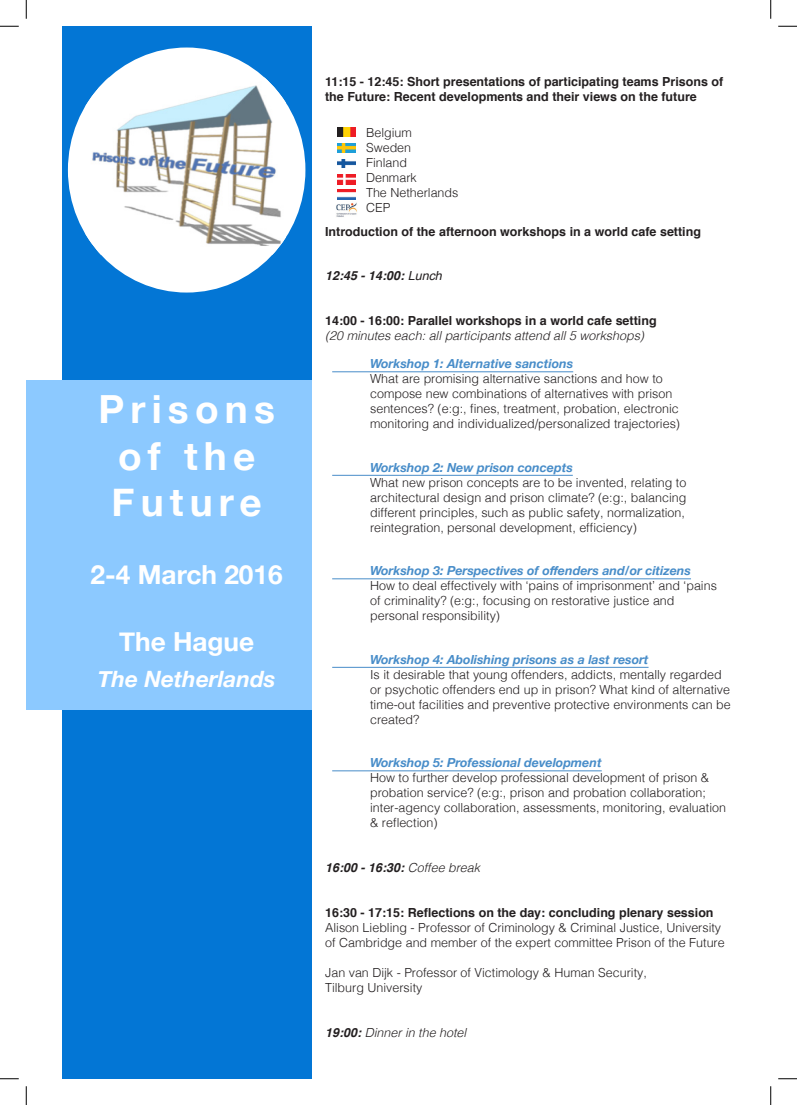
<style>
.page{position:relative;width:797px;height:1105px;background:#fff}
.page>*{position:absolute;margin:0;border:0;box-sizing:border-box;transform-origin:0 0}
.t1{font:700 38.75px/46.5px "Helvetica Neue";letter-spacing:.16em;color:#fff;text-align:center}
.t2{font:700 26.25px "Helvetica Neue";color:#fff}
.t3{font:italic 700 22.5px "Helvetica Neue";color:#fff}
.t4{font:300 12.5px/15px "Helvetica";color:#231f20}
.t5{font:700 12.5px/15px "Helvetica";color:#231f20}
.t6{font:italic 700 12.5px "Helvetica Neue";color:#488dc9}
.t7{font:italic 300 12.5px "Helvetica";color:#231f20}
.t8{font:italic 700 12.5px "Helvetica";color:#231f20}
.s1{font-weight:400}
.s2{font-weight:300}
.s3{font-weight:700}
</style>
<div class="page">
<div style="left:62px;top:26px;width:249px;height:1053px;background:#0376d5"></div>
<div style="left:26px;top:381px;width:285px;height:329px;background:#8cc9ff"></div>
<div style="left:68px;top:48px;width:237px;height:245px;background:#fff;border-radius:50%"></div>
<img style="left:86px;top:78px;width:200px;height:177px">
<hr style="left:332px;top:372px;width:241px;height:1px;background:#488dc9">
<hr style="left:332px;top:475px;width:241px;height:1px;background:#488dc9">
<hr style="left:332px;top:579px;width:359px;height:1px;background:#488dc9">
<hr style="left:332px;top:667px;width:316px;height:1px;background:#488dc9">
<hr style="left:332px;top:771px;width:269px;height:1px;background:#488dc9">
<img style="left:337px;top:127px;width:19px;height:10px">
<img style="left:337px;top:143px;width:19px;height:10px">
<img style="left:337px;top:159px;width:19px;height:9px">
<img style="left:337px;top:174px;width:19px;height:11px">
<img style="left:336px;top:189px;width:21px;height:28px">
<hr style="left:356px;top:120px;width:1px;height:81px;background:#fff">
<hr style="left:334px;top:120px;width:3px;height:81px;background:#fff">
<hr style="left:333px;top:200px;width:33px;height:1px;background:#fff">
<svg style="left:0;top:25px;width:19px;height:2px"></svg>
<svg style="left:778px;top:25px;width:19px;height:2px"></svg>
<svg style="left:0;top:1078px;width:19px;height:1px"></svg>
<svg style="left:778px;top:1078px;width:19px;height:1px"></svg>
<svg style="left:25px;top:0;width:2px;height:19px"></svg>
<svg style="left:25px;top:1086px;width:2px;height:19px"></svg>
<svg style="left:770px;top:0;width:1px;height:19px"></svg>
<svg style="left:770px;top:1086px;width:1px;height:19px"></svg>
<h1 class="t1" style="left:98px;top:387px;width:178px">Prisons of the<br>Future</h1>
<h2 class="t2" style="left:91px;top:554px;width:194px">2-4 March 2016</h2>
<h2 class="t2" style="left:119px;top:621px;width:137px">The Hague</h2>
<h3 class="t3" style="left:98px;top:661px;width:179px">The Netherlands</h3>
<p class="t5" style="left:325px;top:74px;width:400px">11:15 - 12:45: Short presentations of participating teams Prisons of the Future: Recent developments and their views on the future</p>
<p class="t4" style="left:366px;top:124px;width:94px">Belgium<br>Sweden<br>Finland<br>Denmark<br>The Netherlands<br>CEP</p>
<p class="t5" style="left:325px;top:224px;width:377px">Introduction of the afternoon workshops in a world cafe setting</p>
<p class="t8" style="left:325px;top:265px;width:118px">12:45 - 14:00: <span class="s1">Lunch</span></p>
<p class="t5" style="left:325px;top:313px;width:333px">14:00 - 16:00: Parallel workshops in a world cafe setting</p>
<p class="t7" style="left:325px;top:324px;width:320px">(20 minutes each: all participants attend all 5 workshops)</p>
<p class="t6" style="left:370px;top:354px;width:205px">Workshop 1: Alternative sanctions</p>
<p class="t4" style="left:370px;top:370px;width:311px">What are promising alternative sanctions and how to compose new combinations of alternatives with prison sentences? (e:g:, fines, treatment, probation, electronic monitoring and individualized/personalized trajectories)</p>
<p class="t6" style="left:370px;top:457px;width:204px">Workshop 2: New prison concepts</p>
<p class="t4" style="left:370px;top:474px;width:318px;text-align:justify">What new prison concepts are to be invented, relating to architectural design and prison climate? (e:g:, balancing different principles, such as public safety, normalization, reintegration, personal development, efficiency)</p>
<p class="t6" style="left:370px;top:561px;width:322px">Workshop 3: Perspectives of offenders and/or citizens</p>
<p class="t4" style="left:370px;top:577px;width:348px">How to deal effectively with ‘pains of imprisonment’ and ‘pains of criminality? (e:g:, focusing on restorative justice and personal responsibility)</p>
<p class="t6" style="left:370px;top:649px;width:280px">Workshop 4: Abolishing prisons as a last resort</p>
<p class="t4" style="left:370px;top:666px;width:362px">Is it desirable that young offenders, addicts, mentally regarded or psychotic offenders end up in prison? What kind of alternative time-out facilities and preventive protective environments can be created?</p>
<p class="t6" style="left:370px;top:753px;width:233px">Workshop 5: Professional development</p>
<p class="t4" style="left:370px;top:769px;width:357px">How to further develop professional development of prison &amp; probation service? (e:g:, prison and probation collaboration; inter-agency collaboration, assessments, monitoring, evaluation &amp; reflection)</p>
<p class="t8" style="left:325px;top:857px;width:156px">16:00 - 16:30: <span class="s2">Coffee break</span></p>
<p class="t5" style="left:325px;top:905px;width:390px">16:30 - 17:15: Reflections on the day: concluding plenary session</p>
<p class="t4" style="left:325px;top:919px;width:401px">Alison Liebling - Professor of Criminology &amp; Criminal Justice, University of Cambridge and member of the expert committee Prison of the Future</p>
<p class="t4" style="left:325px;top:964px;width:323px">Jan van Dijk - Professor of Victimology &amp; Human Security,<br>Tilburg University</p>
<p class="t7" style="left:325px;top:1022px;width:143px"><span class="s3">19:00:</span> Dinner in the hotel</p>
</div>
